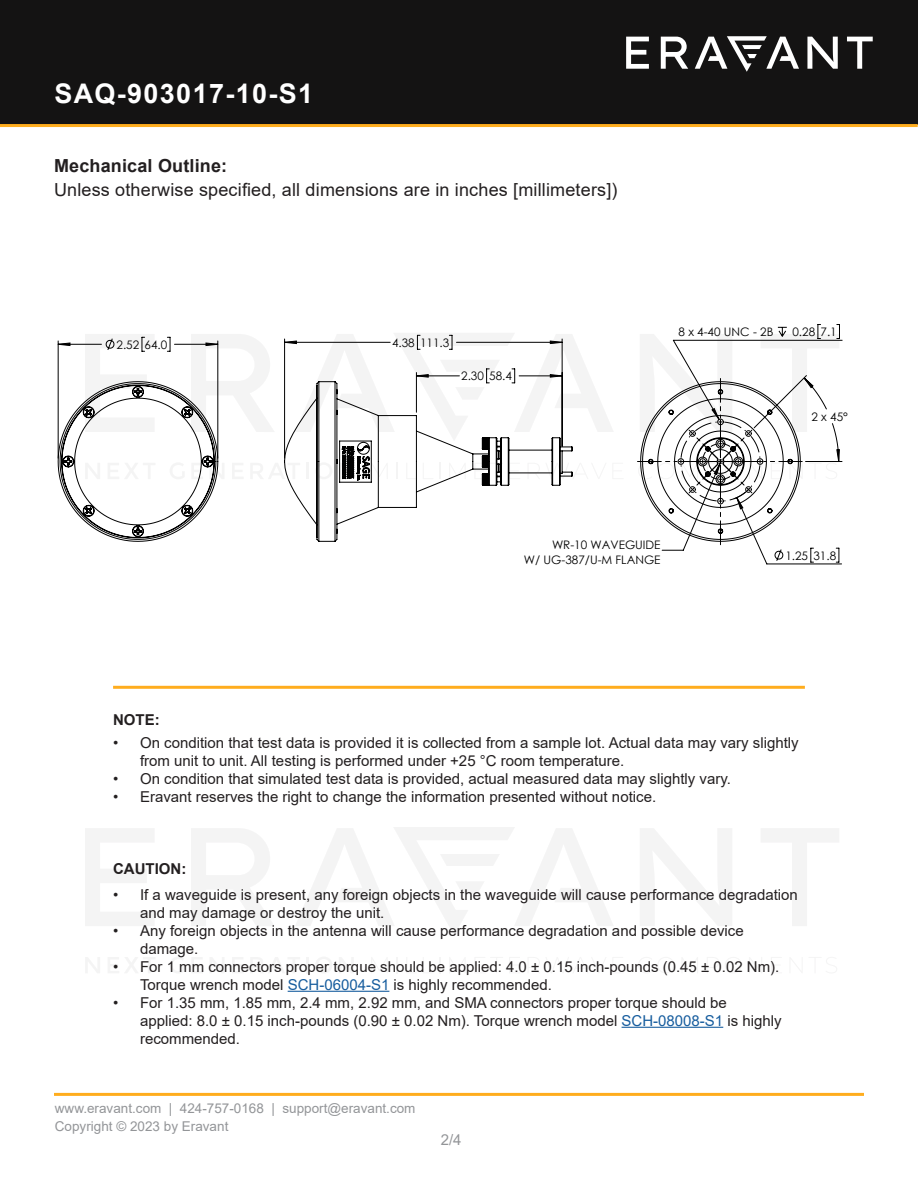
<style>
.page{position:relative;width:918px;height:1188px;background:#fff}
.page>*{position:absolute;margin:0;border:0;box-sizing:border-box;transform-origin:0 0}
.SKU_Header{font:700 27px "Arial";letter-spacing:.05em;color:#fff}
.t1{font:18px "Arial";letter-spacing:.01em;color:#231f20}
.t2{font:700 18px "Arial";letter-spacing:.01em;color:#231f20}
.t3{font:15px/18px "Arial";color:#231f20}
.SUBHeader{font:700 15px "Arial";color:#231f20}
.SKU_Header-2{font:15px "Arial";color:#939598}
.Basic_Body{font:13.5px "Arial";color:#939598}
.SKU_Header-3{font:13.5px "Arial";color:#939598}
.t4{font:11.7px/15px "Century Gothic";color:#000;text-align:right}
.s1{color:#175d9e}
</style>
<div class="page">
<hr style="left:288px;top:991px;width:101px;height:1px;background:#175d9e">
<hr style="left:622px;top:1027px;width:101px;height:1px;background:#175d9e">
<hr style="left:113px;top:686px;width:692px;height:3px;background:#ffad1e">
<div style="left:0;top:0;width:918px;height:125px;background:#141313"></div>
<hr style="left:0;top:124px;width:918px;height:3px;background:#ffad1e">
<svg style="left:807px;top:37px;width:31px;height:32px"></svg>
<svg style="left:847px;top:37px;width:26px;height:32px"></svg>
<svg style="left:661px;top:37px;width:27px;height:32px"></svg>
<svg style="left:695px;top:36px;width:104px;height:36px"></svg>
<svg style="left:626px;top:37px;width:23px;height:32px"></svg>
<hr style="left:54px;top:1093px;width:810px;height:3px;background:#ffad1e">
<svg style="left:57px;top:333px;width:556px;height:209px"></svg>
<svg style="left:637px;top:327px;width:202px;height:235px"></svg>
<svg style="left:640px;top:829px;width:92px;height:97px"></svg>
<svg style="left:761px;top:829px;width:78px;height:97px"></svg>
<svg style="left:191px;top:829px;width:83px;height:97px"></svg>
<svg style="left:296px;top:827px;width:317px;height:107px"></svg>
<svg style="left:85px;top:829px;width:69px;height:97px"></svg>
<svg style="left:86px;top:957px;width:14px;height:16px"></svg>
<svg style="left:108px;top:957px;width:47px;height:16px"></svg>
<svg style="left:170px;top:957px;width:14px;height:16px"></svg>
<svg style="left:192px;top:957px;width:11px;height:16px"></svg>
<svg style="left:210px;top:957px;width:14px;height:16px"></svg>
<svg style="left:232px;top:957px;width:11px;height:16px"></svg>
<svg style="left:251px;top:957px;width:49px;height:16px"></svg>
<hr style="left:306px;top:957px;width:3px;height:16px;background:#231f20">
<svg style="left:316px;top:957px;width:16px;height:16px"></svg>
<svg style="left:339px;top:957px;width:14px;height:16px"></svg>
<svg style="left:396px;top:957px;width:2px;height:16px"></svg>
<svg style="left:439px;top:957px;width:1px;height:16px"></svg>
<svg style="left:509px;top:957px;width:2px;height:16px"></svg>
<svg style="left:528px;top:957px;width:86px;height:16px"></svg>
<svg style="left:682px;top:958px;width:16px;height:15px"></svg>
<svg style="left:749px;top:957px;width:13px;height:16px"></svg>
<svg style="left:771px;top:957px;width:2px;height:16px"></svg>
<p class="SKU_Header" style="left:54px;top:75px;width:260px">SAQ-903017-10-S1</p>
<p class="t2" style="left:54px;top:152px;width:175px">Mechanical Outline:</p>
<p class="t1" style="left:54px;top:177px;width:565px">Unless otherwise specified, all dimensions are in inches [millimeters])</p>
<p class="t4" style="left:117px;top:337px;width:52px">2.52 64.0</p>
<p class="t4" style="left:392px;top:335px;width:59px">4.38 111.3</p>
<p class="t4" style="left:461px;top:368px;width:52px">2.30 58.4</p>
<p class="t4" style="left:679px;top:324px;width:96px">8 x 4-40 UNC - 2B</p>
<p class="t4" style="left:792px;top:324px;width:46px">0.28 7.1</p>
<p class="t4" style="left:812px;top:409px;width:38px">2 x 45°</p>
<p class="t4" style="left:524px;top:537px;width:138px">WR-10 WAVEGUIDE<br>W/ UG-387/U-M FLANGE</p>
<p class="t4" style="left:785px;top:548px;width:52px">1.25 31.8</p>
<p class="SUBHeader" style="left:113px;top:709px;width:48px">NOTE:</p>
<p class="t3" style="left:140px;top:734px;width:660px;text-indent:-27px">• On condition that test data is provided it is collected from a sample lot. Actual data may vary slightly from unit to unit. All testing is performed under +25 °C room temperature.</p>
<p class="t3" style="left:113px;top:770px;width:619px">• On condition that simulated test data is provided, actual measured data may slightly vary.</p>
<p class="t3" style="left:113px;top:788px;width:545px">• Eravant reserves the right to change the information presented without notice.</p>
<p class="SUBHeader" style="left:113px;top:858px;width:75px">CAUTION:</p>
<p class="t3" style="left:140px;top:885px;width:659px;text-indent:-27px">• If a waveguide is present, any foreign objects in the waveguide will cause performance degradation and may damage or destroy the unit.</p>
<p class="t3" style="left:140px;top:921px;width:605px;text-indent:-27px">• Any foreign objects in the antenna will cause performance degradation and possible device damage.</p>
<p class="t3" style="left:140px;top:957px;width:641px;text-indent:-27px">• For 1 mm connectors proper torque should be applied: 4.0 ± 0.15 inch-pounds (0.45 ± 0.02 Nm).<br>Torque wrench model <span class="s1">SCH-06004-S1</span> is highly recommended.</p>
<p class="t3" style="left:140px;top:993px;width:643px;text-indent:-27px">• For 1.35 mm, 1.85 mm, 2.4 mm, 2.92 mm, and SMA connectors proper torque should be applied: 8.0 ± 0.15 inch-pounds (0.90 ± 0.02 Nm). Torque wrench model <span class="s1">SCH-08008-S1</span> is highly recommended.</p>
<p class="Basic_Body" style="left:55px;top:1099px;width:362px">www.eravant.com | 424-757-0168 | support@eravant.com</p>
<p class="SKU_Header-3" style="left:55px;top:1117px;width:175px">Copyright © 2023 by Eravant</p>
<p class="SKU_Header-2" style="left:441px;top:1130px;width:22px">2/4</p>
</div>
